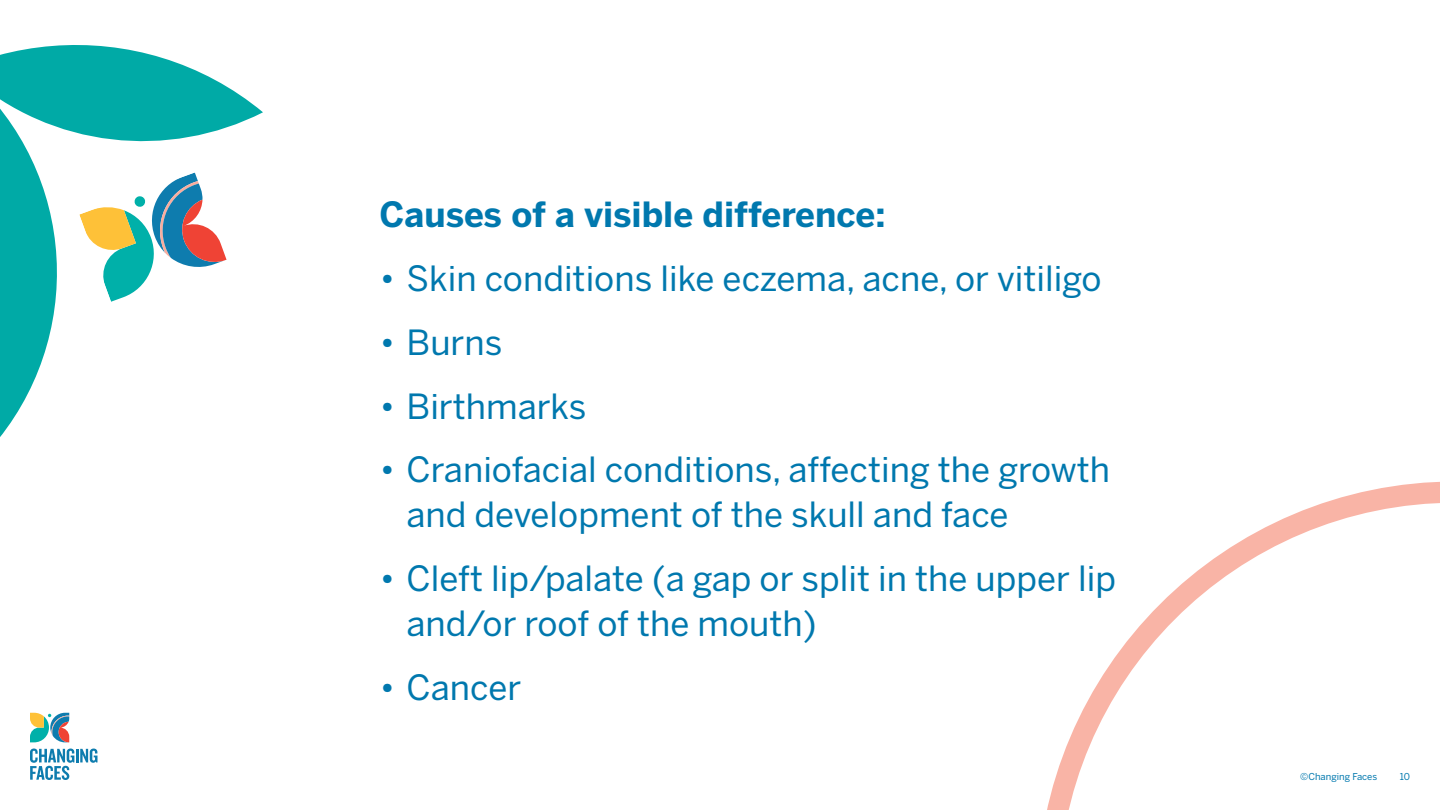
<style>
.page{position:relative;width:1440px;height:810px;background:#fff}
.page>*{position:absolute;margin:0;border:0;box-sizing:border-box;transform-origin:0 0}
.t1{font:34.5px/44.8px "Benton Sans";color:#0078ae}
.t2{font:700 34.5px "Benton Sans";color:#0078ae}
.t3{font:9.45px "Benton Sans";color:#0078ae}
</style>
<div class="page">
<svg style="left:30px;top:749px;width:68px;height:31px"></svg>
<svg style="left:30px;top:713px;width:40px;height:30px"></svg>
<svg style="left:1047px;top:482px;width:393px;height:328px"></svg>
<svg style="left:0;top:45px;width:263px;height:392px"></svg>
<svg style="left:79px;top:172px;width:157px;height:143px"></svg>
<p class="t2" style="left:380px;top:194px;width:508px">Causes of a visible difference:</p>
<p class="t1" style="left:380px;top:256px;width:724px">• Skin conditions like eczema, acne, or vitiligo</p>
<p class="t1" style="left:380px;top:319px;width:124px">• Burns</p>
<p class="t1" style="left:380px;top:383px;width:208px">• Birthmarks</p>
<p class="t1" style="left:407px;top:447px;width:705px;text-indent:-27px">• Craniofacial conditions, affecting the growth and development of the skull and face</p>
<p class="t1" style="left:407px;top:556px;width:711px;text-indent:-27px">• Cleft lip/palate (a gap or split in the upper lip and/or roof of the mouth)</p>
<p class="t1" style="left:380px;top:664px;width:143px">• Cancer</p>
<p class="t3" style="left:1300px;top:771px;width:78px">©Changing Faces</p>
<p class="t3" style="left:1400px;top:771px;width:12px">10</p>
</div>
